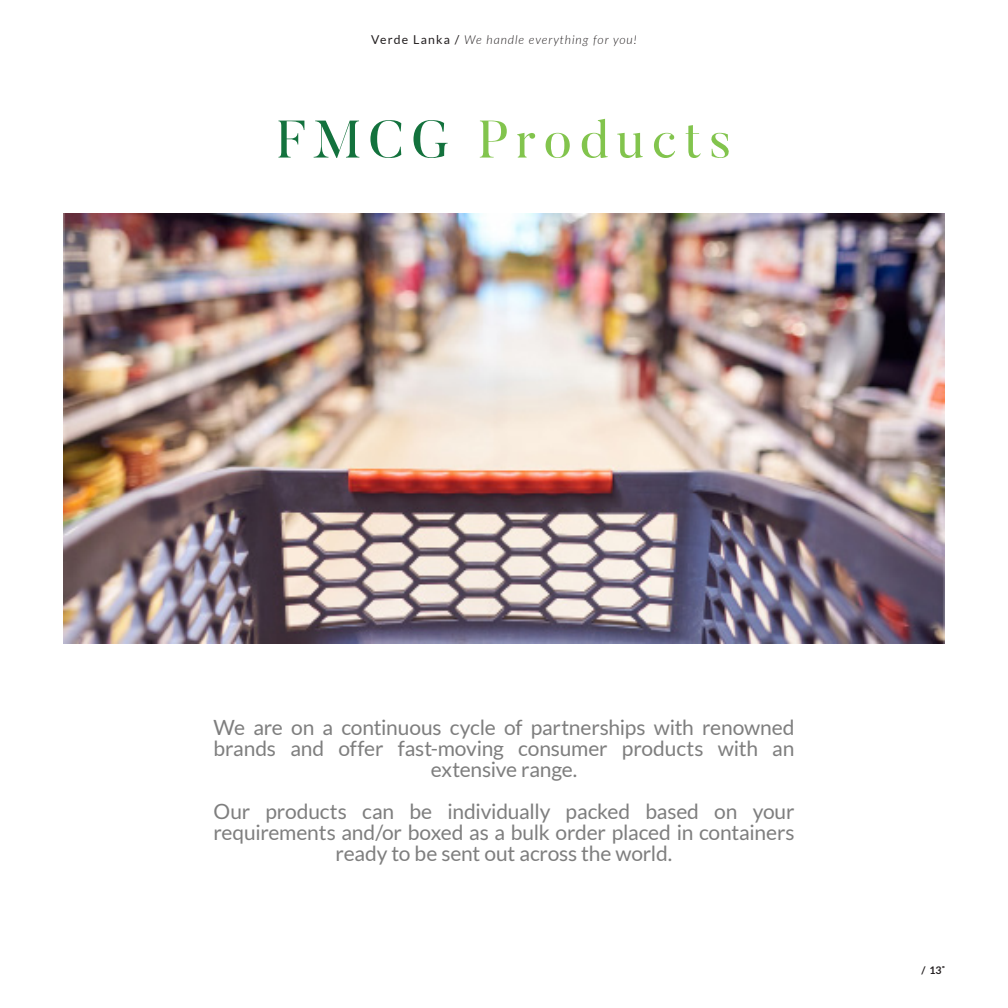
<style>
.page{position:relative;width:1008px;height:1008px;background:#fff}
.page>*{position:absolute;margin:0;border:0;box-sizing:border-box;transform-origin:0 0}
.H6__Center{font:52.5px "Butler";letter-spacing:.15em;color:#82c44d}
.Body_2__Center{font:21px/21px "Lato";letter-spacing:-.01em;color:#7e7e7e;text-align:center}
.t1{font:italic 300 12.25px "Lato";letter-spacing:.07em;color:#231f20}
.t2{font:700 10.5px "Lato";color:#231f20}
.s1{font-weight:400;font-style:normal}
.s2{color:#13723d}
</style>
<div class="page">
<img style="left:63px;top:214px;width:882px;height:430px">
<p class="t1" style="left:371px;top:31px;width:267px"><span class="s1">Verde Lanka /</span> We handle everything for you!</p>
<p class="H6__Center" style="left:277px;top:106px;width:456px"><span class="s2">FMCG</span> Products</p>
<p class="Body_2__Center" style="left:214px;top:717px;width:583px">We are on a continuous cycle of partnerships with renowned brands and offer fast-moving consumer products with an extensive range.</p>
<p class="Body_2__Center" style="left:214px;top:801px;width:583px">Our products can be individually packed based on your requirements and/or boxed as a bulk order placed in containers ready to be sent out across the world.</p>
<p class="t2" style="left:921px;top:964px;width:25px">/ 13˚</p>
</div>
